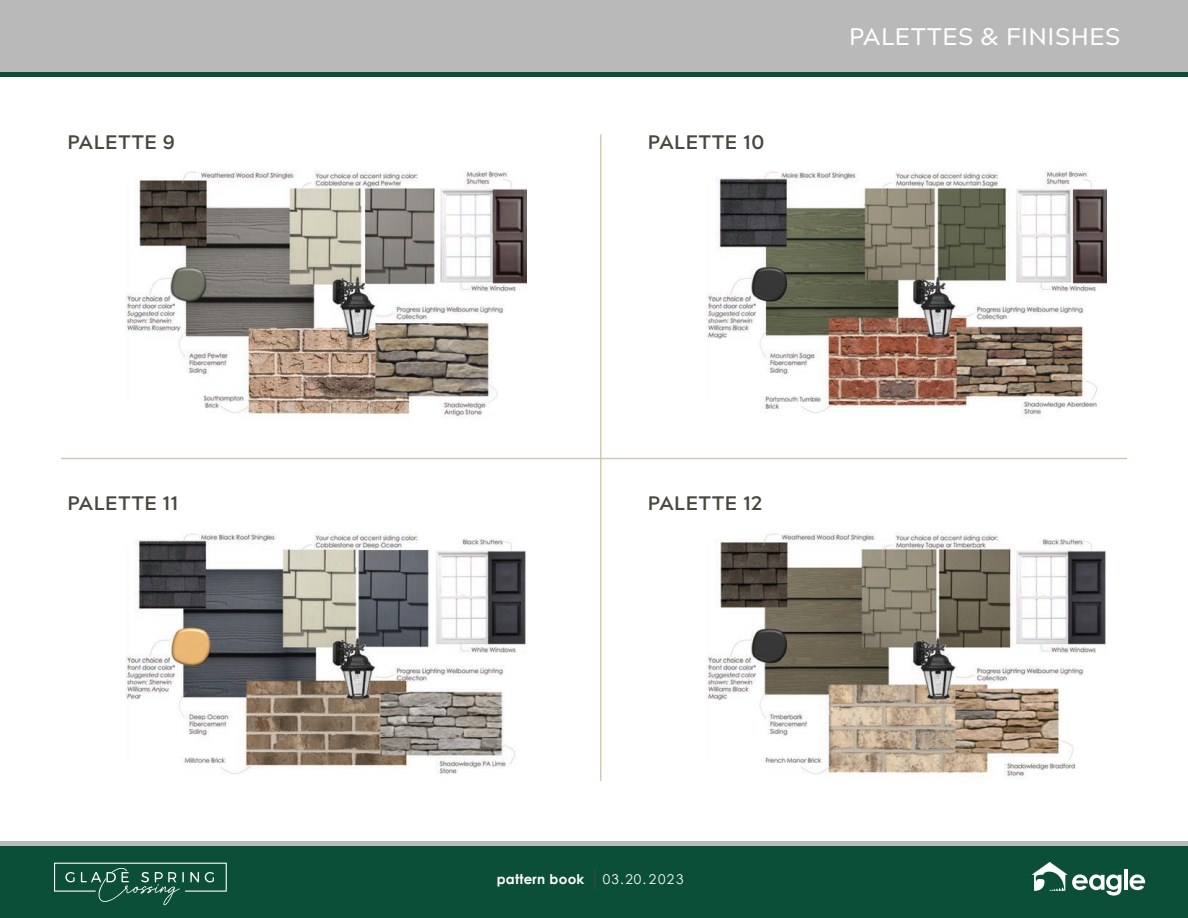
<style>
.page{position:relative;width:1188px;height:918px;background:#fff}
.page>*{position:absolute;margin:0;border:0;box-sizing:border-box;transform-origin:0 0}
.t1{font:500 24px "Acherus Grotesque";letter-spacing:.02em;color:#fff}
.t2{font:700 19.5px "Acherus Grotesque";letter-spacing:.03em;color:#48483f}
.t3{font:700 13.5px "Century Gothic";letter-spacing:.02em;color:#fff}
.s1{font-weight:400;font-size:21.45px;color:#48483f}
.s2{font-weight:400}
</style>
<div class="page">
<div style="left:0;top:0;width:1188px;height:72px;background:#b9b9ba"></div>
<div style="left:0;top:846px;width:1188px;height:72px;background:#0c4f38"></div>
<div style="left:0;top:72px;width:1188px;height:5px;background:#0c4f38"></div>
<div style="left:0;top:841px;width:1188px;height:5px;background:#b9b9ba"></div>
<hr style="left:1124px;top:869px;width:4px;height:21px;background:#fff">
<svg style="left:1130px;top:874px;width:15px;height:16px"></svg>
<svg style="left:1032px;top:862px;width:90px;height:34px"></svg>
<svg style="left:54px;top:863px;width:173px;height:42px"></svg>
<img style="left:126px;top:171px;width:400px;height:248px">
<img style="left:126px;top:533px;width:400px;height:241px">
<img style="left:706px;top:171px;width:401px;height:244px">
<img style="left:706px;top:533px;width:401px;height:245px">
<hr style="left:62px;top:458px;width:1064px;height:1px;background:#d6c9b0">
<hr style="left:600px;top:135px;width:2px;height:646px;background:#d6c9b0">
<p class="t2" style="left:68px;top:126px;width:109px">PALETTE 9</p>
<p class="t2" style="left:648px;top:126px;width:118px">PALETTE 10</p>
<p class="t1" style="left:849px;top:16px;width:273px">PALETTES &amp; FINISHES</p>
<p class="t2" style="left:68px;top:487px;width:112px">PALETTE 11</p>
<p class="t2" style="left:648px;top:487px;width:116px">PALETTE 12</p>
<p class="t3" style="left:497px;top:870px;width:188px">pattern book <span class="s1">|</span> <span class="s2">03.20.2023</span></p>
</div>
